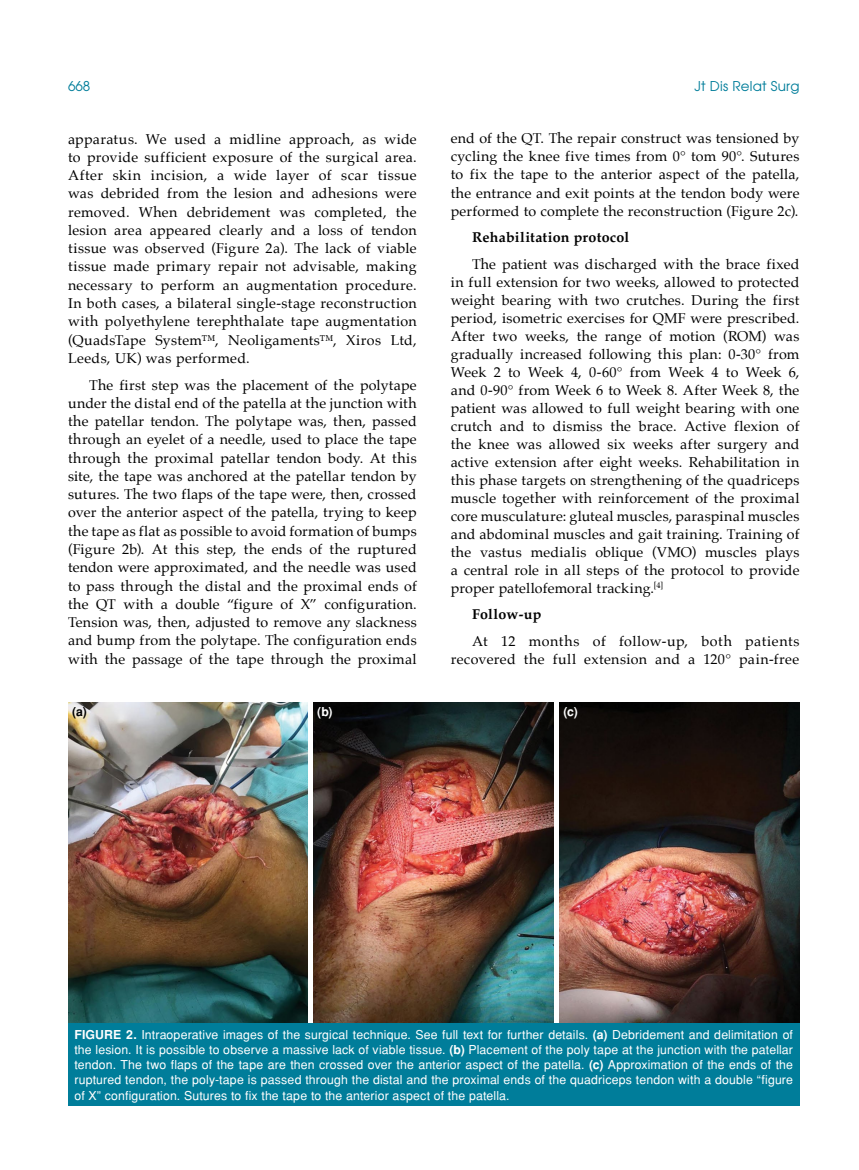
<style>
.page{position:relative;width:859px;height:1170px;background:#fff}
.page>*{position:absolute;margin:0;border:0;box-sizing:border-box;transform-origin:0 0}
.t1{font:14.25px/18.3px "Palatino";letter-spacing:.02em;color:#000;text-align:justify}
.t2{font:700 14.25px "Palatino";letter-spacing:.015em;color:#000}
.t3{font:13.5px "Avant Garde Tr";letter-spacing:.015em;color:#007d9a}
.t4{font:12.3px/15.3px "Helvetica Normal Tr";letter-spacing:.01em;color:#fff;text-align:justify}
.t5{font:700 12.3px "Helvetica Tr";color:#fff}
.t6{font:700 12.3px "Helvetica Tr";color:#000}
.s1{font-family:"Helvetica Tr";font-weight:700}
</style>
<div class="page">
<img style="left:68px;top:702px;width:731px;height:321px">
<div style="left:308px;top:701px;width:5px;height:324px;background:#fff"></div>
<div style="left:554px;top:701px;width:5px;height:324px;background:#fff"></div>
<div style="left:68px;top:1023px;width:731px;height:83px;background:#007d9a"></div>
<p class="t3" style="left:68px;top:77px;width:24px">668</p>
<p class="t3" style="left:694px;top:77px;width:106px">Jt Dis Relat Surg</p>
<p class="t1" style="left:68px;top:129px;width:350px">apparatus. We used a midline approach, as wide to provide sufficient exposure of the surgical area.<br>After skin incision, a wide layer of scar tissue was debrided from the lesion and adhesions were removed. When debridement was completed, the lesion area appeared clearly and a loss of tendon tissue was observed (Figure 2a). The lack of viable tissue made primary repair not advisable, making necessary to perform an augmentation procedure.<br>In both cases, a bilateral single-stage reconstruction with polyethylene terephthalate tape augmentation (QuadsTape System™, Neoligaments™, Xiros Ltd, Leeds, UK) was performed.</p>
<p class="t1" style="left:68px;top:375px;width:350px;text-indent:21px">The first step was the placement of the polytape under the distal end of the patella at the junction with the patellar tendon. The polytape was, then, passed through an eyelet of a needle, used to place the tape through the proximal patellar tendon body. At this site, the tape was anchored at the patellar tendon by sutures. The two flaps of the tape were, then, crossed over the anterior aspect of the patella, trying to keep the tape as flat as possible to avoid formation of bumps (Figure 2b). At this step, the ends of the ruptured tendon were approximated, and the needle was used to pass through the distal and the proximal ends of the QT with a double “figure of X” configuration.<br>Tension was, then, adjusted to remove any slackness and bump from the polytape. The configuration ends with the passage of the tape through the proximal</p>
<p class="t1" style="left:451px;top:129px;width:350px">end of the QT. The repair construct was tensioned by cycling the knee five times from 0° tom 90°. Sutures to fix the tape to the anterior aspect of the patella, the entrance and exit points at the tendon body were performed to complete the reconstruction (Figure 2c).</p>
<p class="t2" style="left:472px;top:225px;width:159px">Rehabilitation protocol</p>
<p class="t1" style="left:451px;top:254px;width:350px;text-indent:21px">The patient was discharged with the brace fixed in full extension for two weeks, allowed to protected weight bearing with two crutches. During the first period, isometric exercises for QMF were prescribed.<br>After two weeks, the range of motion (ROM) was gradually increased following this plan: 0-30° from Week 2 to Week 4, 0-60° from Week 4 to Week 6, and 0-90° from Week 6 to Week 8. After Week 8, the patient was allowed to full weight bearing with one crutch and to dismiss the brace. Active flexion of the knee was allowed six weeks after surgery and active extension after eight weeks. Rehabilitation in this phase targets on strengthening of the quadriceps muscle together with reinforcement of the proximal core musculature: gluteal muscles, paraspinal muscles and abdominal muscles and gait training. Training of the vastus medialis oblique (VMO) muscles plays a central role in all steps of the protocol to provide proper patellofemoral tracking.<sup>[4]</sup></p>
<p class="t2" style="left:472px;top:602px;width:71px">Follow-up</p>
<p class="t1" style="left:451px;top:632px;width:350px;text-align:right">At 12 months of follow-up, both patients recovered the full extension and a 120° pain-free</p>
<p class="t6" style="left:72px;top:704px;width:16px">(a)</p>
<p class="t5" style="left:317px;top:704px;width:17px">(b)</p>
<p class="t5" style="left:563px;top:704px;width:16px">(c)</p>
<p class="t4" style="left:74px;top:1026px;width:720px"><span class="s1">FIGURE 2.</span> Intraoperative images of the surgical technique. See full text for further details. <span class="s1">(a)</span> Debridement and delimitation of the lesion. It is possible to observe a massive lack of viable tissue. <span class="s1">(b)</span> Placement of the poly tape at the junction with the patellar tendon. The two flaps of the tape are then crossed over the anterior aspect of the patella. <span class="s1">(c)</span> Approximation of the ends of the ruptured tendon, the poly-tape is passed through the distal and the proximal ends of the quadriceps tendon with a double “figure of X” configuration. Sutures to fix the tape to the anterior aspect of the patella.</p>
</div>
